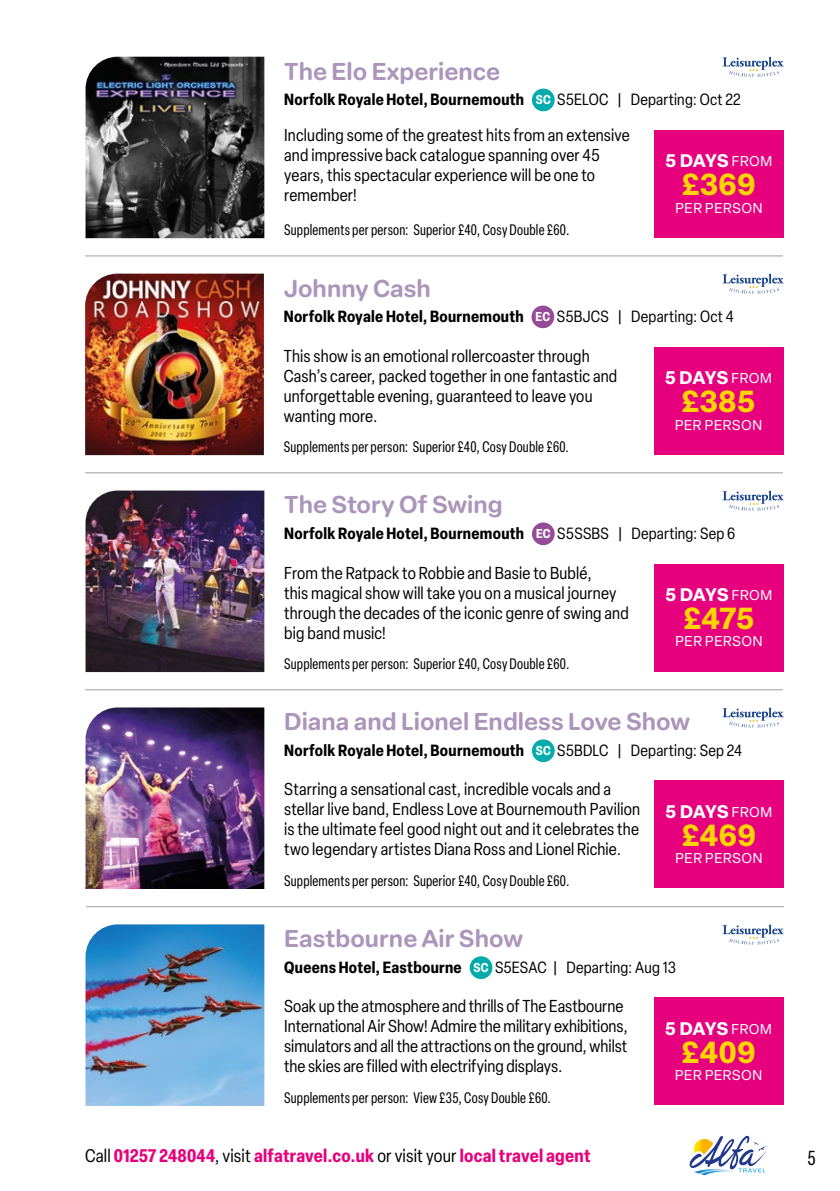
<style>
.page{position:relative;width:840px;height:1191px;background:#fff}
.page>*{position:absolute;margin:0;border:0;box-sizing:border-box;transform-origin:0 0}
.t1{font:700 30px "Elza Text";letter-spacing:.005em;color:#ffd500}
.t2{font:24px "Elza Round Variable Roman";color:#ac95ba}
.t3{font:condensed 20px "Elza";color:#000}
.t4{font:700 condensed 18px "Elza";letter-spacing:.01em;color:#e6007d}
.t5{font:700 18px "Elza Text";letter-spacing:-.015em;color:#fff}
.t6{font:condensed 17px/20px "Elza";letter-spacing:.01em;color:#000}
.t7{font:700 condensed 16px "Elza";letter-spacing:.02em;color:#000}
.t8{font:condensed 15px "Elza";letter-spacing:.015em;color:#000}
.t9{font:14px "Elza Text";letter-spacing:.015em;color:#fff}
.s1{font-size:12.6px;color:#fff}
.s2{font-weight:400}
.s3{font-weight:400;font-size:14px}
.s4{font-weight:400;color:#000}
</style>
<div class="page">
<svg style="left:689px;top:1135px;width:78px;height:40px"></svg>
<hr style="left:85px;top:255px;width:697px;height:1px;background:#9d9d9c">
<hr style="left:85px;top:472px;width:697px;height:1px;background:#9d9d9c">
<hr style="left:86px;top:906px;width:697px;height:1px;background:#9d9d9c">
<hr style="left:85px;top:689px;width:697px;height:1px;background:#9d9d9c">
<div style="left:531px;top:89px;width:23px;height:22px;background:#00acab;border-radius:50%"></div>
<svg style="left:722px;top:57px;width:61px;height:20px"></svg>
<img style="left:85px;top:57px;width:179px;height:181px">
<div style="left:654px;top:130px;width:129px;height:107px;background:#e6007d"></div>
<div style="left:531px;top:305px;width:23px;height:23px;background:#954b97;border-radius:50%"></div>
<svg style="left:722px;top:274px;width:61px;height:20px"></svg>
<img style="left:85px;top:274px;width:179px;height:181px">
<div style="left:653px;top:347px;width:129px;height:107px;background:#e6007d"></div>
<div style="left:531px;top:522px;width:23px;height:23px;background:#954b97;border-radius:50%"></div>
<svg style="left:722px;top:490px;width:61px;height:20px"></svg>
<img style="left:85px;top:490px;width:179px;height:182px">
<div style="left:654px;top:563px;width:129px;height:108px;background:#e6007d"></div>
<svg style="left:722px;top:924px;width:61px;height:20px"></svg>
<div style="left:531px;top:739px;width:23px;height:23px;background:#00acab;border-radius:50%"></div>
<svg style="left:722px;top:707px;width:61px;height:20px"></svg>
<img style="left:85px;top:707px;width:179px;height:182px">
<div style="left:654px;top:780px;width:129px;height:108px;background:#e6007d"></div>
<div style="left:469px;top:956px;width:23px;height:23px;background:#00acab;border-radius:50%"></div>
<img style="left:85px;top:924px;width:179px;height:182px">
<div style="left:653px;top:997px;width:130px;height:108px;background:#e6007d"></div>
<h2 class="t2" style="left:284px;top:55px;width:217px">The Elo Experience</h2>
<p class="t7" style="left:284px;top:88px;width:458px">Norfolk Royale Hotel, Bournemouth <span class="s1">SC</span> <span class="s2">S5ELOC | Departing: Oct 22</span></p>
<p class="t6" style="left:284px;top:125px;width:347px">Including some of the greatest hits from an extensive and impressive back catalogue spanning over 45 years, this spectacular experience will be one to remember!</p>
<p class="t8" style="left:284px;top:220px;width:286px">Supplements per person: Superior £40, Cosy Double £60.</p>
<p class="t5" style="left:665px;top:147px;width:109px">5 DAYS <span class="s3">FROM</span></p>
<h1 class="t1" style="left:681px;top:161px;width:75px">£369</h1>
<p class="t9" style="left:674px;top:197px;width:89px">PER PERSON</p>
<h2 class="t2" style="left:283px;top:272px;width:148px">Johnny Cash</h2>
<p class="t7" style="left:283px;top:305px;width:451px">Norfolk Royale Hotel, Bournemouth <span class="s1">EC</span> <span class="s2">S5BJCS | Departing: Oct 4</span></p>
<p class="t6" style="left:283px;top:346px;width:335px">This show is an emotional rollercoaster through Cash’s career, packed together in one fantastic and unforgettable evening, guaranteed to leave you wanting more.</p>
<p class="t8" style="left:283px;top:437px;width:286px">Supplements per person: Superior £40, Cosy Double £60.</p>
<p class="t5" style="left:664px;top:364px;width:109px">5 DAYS <span class="s3">FROM</span></p>
<h1 class="t1" style="left:681px;top:378px;width:75px">£385</h1>
<p class="t9" style="left:674px;top:414px;width:89px">PER PERSON</p>
<h2 class="t2" style="left:284px;top:488px;width:220px">The Story Of Swing</h2>
<p class="t7" style="left:284px;top:522px;width:452px">Norfolk Royale Hotel, Bournemouth <span class="s1">EC</span> <span class="s2">S5SSBS | Departing: Sep 6</span></p>
<p class="t6" style="left:284px;top:563px;width:346px">From the Ratpack to Robbie and Basie to Bublé,<br>this magical show will take you on a musical journey through the decades of the iconic genre of swing and big band music!</p>
<p class="t8" style="left:284px;top:654px;width:286px">Supplements per person: Superior £40, Cosy Double £60.</p>
<p class="t5" style="left:665px;top:580px;width:109px">5 DAYS <span class="s3">FROM</span></p>
<h1 class="t1" style="left:683px;top:595px;width:72px">£475</h1>
<p class="t9" style="left:674px;top:631px;width:89px">PER PERSON</p>
<h2 class="t2" style="left:284px;top:705px;width:407px">Diana and Lionel Endless Love Show</h2>
<p class="t7" style="left:284px;top:739px;width:459px">Norfolk Royale Hotel, Bournemouth <span class="s1">SC</span> <span class="s2">S5BDLC | Departing: Sep 24</span></p>
<p class="t6" style="left:284px;top:778px;width:357px">Starring a sensational cast, incredible vocals and a stellar live band, Endless Love at Bournemouth Pavilion is the ultimate feel good night out and it celebrates the two legendary artistes Diana Ross and Lionel Richie.</p>
<p class="t8" style="left:284px;top:871px;width:286px">Supplements per person: Superior £40, Cosy Double £60.</p>
<p class="t5" style="left:665px;top:797px;width:109px">5 DAYS <span class="s3">FROM</span></p>
<h1 class="t1" style="left:681px;top:812px;width:75px">£469</h1>
<p class="t9" style="left:674px;top:848px;width:89px">PER PERSON</p>
<h2 class="t2" style="left:284px;top:922px;width:240px">Eastbourne Air Show</h2>
<p class="t7" style="left:284px;top:956px;width:393px">Queens Hotel, Eastbourne <span class="s1">SC</span> <span class="s2">S5ESAC | Departing: Aug 13</span></p>
<p class="t6" style="left:284px;top:995px;width:345px">Soak up the atmosphere and thrills of The Eastbourne International Air Show! Admire the military exhibitions, simulators and all the attractions on the ground, whilst the skies are filled with electrifying displays.</p>
<p class="t8" style="left:284px;top:1088px;width:268px">Supplements per person: View £35, Cosy Double £60.</p>
<p class="t5" style="left:664px;top:1014px;width:109px">5 DAYS <span class="s3">FROM</span></p>
<h1 class="t1" style="left:681px;top:1029px;width:75px">£409</h1>
<p class="t9" style="left:674px;top:1065px;width:89px">PER PERSON</p>
<p class="t4" style="left:85px;top:1143px;width:506px"><span class="s4">Call</span> 01257 248044<span class="s4">, visit</span> alfatravel.co.uk <span class="s4">or visit your</span> local travel agent</p>
<p class="t3" style="left:807px;top:1144px;width:10px">5</p>
</div>
